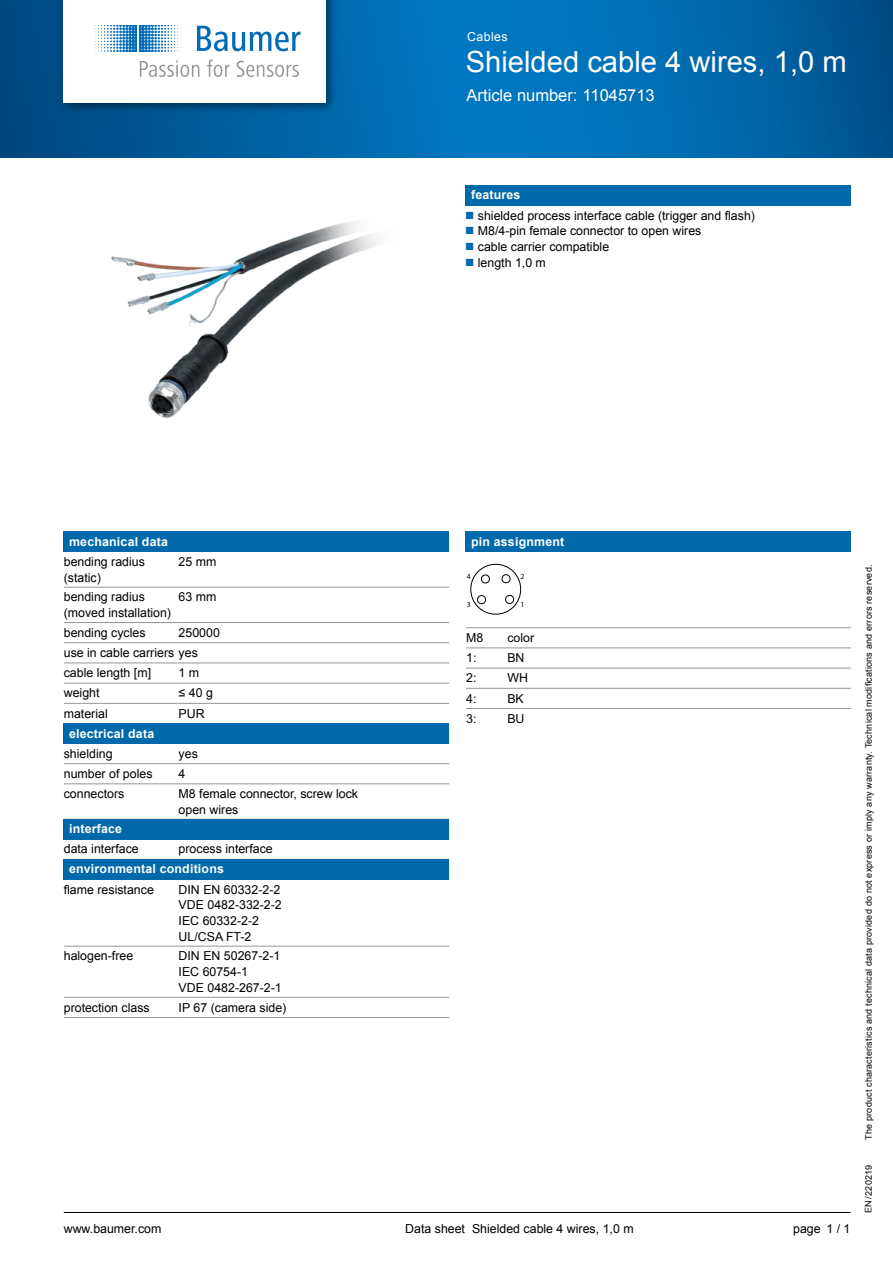
<style>
.page{position:relative;width:893px;height:1263px;background:#fff}
.page>*{position:absolute;margin:0;border:0;box-sizing:border-box;transform-origin:0 0}
.t1{font:29.1px "Arial";color:#fff}
.t2{font:16.5px "Arial";color:#fff}
.t3{font:12.3px/15.8px "Arial";color:#000}
.t4{font:700 12.3px "Arial";letter-spacing:.015em;color:#fff}
.t5{font:12.3px "Arial";letter-spacing:.03em;color:#fff}
.t6{font:9px "Arial";letter-spacing:.02em;color:#000}
.t7{font:700 7.8px "Arial";color:#000}
</style>
<div class="page">
<hr style="left:64px;top:1212px;width:786px;height:1px;background:#000">
<svg style="left:0;top:0;width:893px;height:157px;background:#0066a9"></svg>
<div style="left:58px;top:0;width:280px;height:115px;background:#000;opacity:.5"></div>
<div style="left:64px;top:0;width:262px;height:102px;background:#fff"></div>
<svg style="left:30px;top:25px;width:271px;height:52px"></svg>
<img style="left:111px;top:221px;width:267px;height:197px">
<div style="left:64px;top:531px;width:385px;height:21px;background:#0069aa"></div>
<hr style="left:64px;top:587px;width:115px;height:1px;background:#939598">
<hr style="left:179px;top:587px;width:270px;height:1px;background:#939598">
<hr style="left:64px;top:622px;width:115px;height:1px;background:#939598">
<hr style="left:179px;top:622px;width:270px;height:1px;background:#939598">
<hr style="left:64px;top:642px;width:115px;height:1px;background:#939598">
<hr style="left:179px;top:642px;width:270px;height:1px;background:#939598">
<hr style="left:64px;top:663px;width:115px;height:1px;background:#939598">
<hr style="left:179px;top:663px;width:270px;height:1px;background:#939598">
<hr style="left:64px;top:683px;width:115px;height:1px;background:#939598">
<hr style="left:179px;top:683px;width:270px;height:1px;background:#939598">
<hr style="left:64px;top:703px;width:115px;height:1px;background:#939598">
<hr style="left:179px;top:703px;width:270px;height:1px;background:#939598">
<div style="left:64px;top:723px;width:385px;height:20px;background:#0069aa"></div>
<hr style="left:64px;top:763px;width:115px;height:1px;background:#939598">
<hr style="left:179px;top:763px;width:270px;height:1px;background:#939598">
<hr style="left:64px;top:783px;width:115px;height:1px;background:#939598">
<hr style="left:179px;top:783px;width:270px;height:1px;background:#939598">
<div style="left:64px;top:819px;width:385px;height:20px;background:#0069aa"></div>
<div style="left:64px;top:859px;width:385px;height:20px;background:#0069aa"></div>
<hr style="left:64px;top:946px;width:115px;height:1px;background:#939598">
<hr style="left:179px;top:946px;width:270px;height:1px;background:#939598">
<hr style="left:64px;top:997px;width:115px;height:1px;background:#939598">
<hr style="left:179px;top:997px;width:270px;height:1px;background:#939598">
<hr style="left:64px;top:1017px;width:115px;height:1px;background:#939598">
<hr style="left:179px;top:1017px;width:270px;height:1px;background:#939598">
<div style="left:465px;top:185px;width:385px;height:20px;background:#0069aa"></div>
<div style="left:465px;top:531px;width:385px;height:21px;background:#0069aa"></div>
<hr style="left:466px;top:648px;width:41px;height:1px;background:#939598">
<hr style="left:507px;top:648px;width:147px;height:1px;background:#939598">
<hr style="left:654px;top:648px;width:31px;height:1px;background:#939598">
<hr style="left:685px;top:648px;width:165px;height:1px;background:#939598">
<hr style="left:466px;top:668px;width:41px;height:1px;background:#939598">
<hr style="left:507px;top:668px;width:147px;height:1px;background:#939598">
<hr style="left:654px;top:668px;width:31px;height:1px;background:#939598">
<hr style="left:685px;top:668px;width:165px;height:1px;background:#939598">
<hr style="left:466px;top:688px;width:41px;height:1px;background:#939598">
<hr style="left:507px;top:688px;width:147px;height:1px;background:#939598">
<hr style="left:654px;top:688px;width:31px;height:1px;background:#939598">
<hr style="left:685px;top:688px;width:165px;height:1px;background:#939598">
<hr style="left:466px;top:708px;width:41px;height:1px;background:#939598">
<hr style="left:507px;top:708px;width:147px;height:1px;background:#939598">
<hr style="left:654px;top:708px;width:31px;height:1px;background:#939598">
<hr style="left:685px;top:708px;width:165px;height:1px;background:#939598">
<hr style="left:466px;top:627px;width:41px;height:1px;background:#939598">
<hr style="left:507px;top:627px;width:147px;height:1px;background:#939598">
<hr style="left:654px;top:627px;width:31px;height:1px;background:#939598">
<hr style="left:685px;top:627px;width:165px;height:1px;background:#939598">
<svg style="left:470px;top:563px;width:52px;height:52px"></svg>
<p class="t5" style="left:467px;top:29px;width:42px">Cables</p>
<h1 class="t1" style="left:466px;top:42px;width:382px">Shielded cable 4 wires, 1,0 m</h1>
<h2 class="t2" style="left:467px;top:85px;width:190px">Article number: 11045713</h2>
<p class="t4" style="left:471px;top:187px;width:51px">features</p>
<p class="t3" style="left:478px;top:207px;width:279px">shielded process interface cable (trigger and flash)<br>M8/4-pin female connector to open wires<br>cable carrier compatible<br>length 1,0 m</p>
<p class="t4" style="left:69px;top:533px;width:100px">mechanical data</p>
<p class="t3" style="left:64px;top:554px;width:83px">bending radius (static)</p>
<p class="t3" style="left:179px;top:554px;width:39px">25 mm</p>
<p class="t3" style="left:64px;top:589px;width:109px">bending radius (moved installation)</p>
<p class="t3" style="left:179px;top:589px;width:39px">63 mm</p>
<p class="t3" style="left:64px;top:625px;width:83px">bending cycles</p>
<p class="t3" style="left:64px;top:622px;width:158px;line-height:20.2px;text-indent:115px">250000 use in cable carriers yes cable length [m]</p>
<p class="t3" style="left:179px;top:665px;width:22px">1 m</p>
<p class="t3" style="left:64px;top:685px;width:37px">weight</p>
<p class="t3" style="left:179px;top:685px;width:36px">≤ 40 g</p>
<p class="t3" style="left:64px;top:706px;width:46px">material</p>
<p class="t3" style="left:179px;top:706px;width:28px">PUR</p>
<p class="t4" style="left:69px;top:725px;width:87px">electrical data</p>
<p class="t3" style="left:64px;top:746px;width:50px">shielding</p>
<p class="t3" style="left:179px;top:746px;width:21px">yes</p>
<p class="t3" style="left:64px;top:766px;width:90px">number of poles</p>
<p class="t3" style="left:179px;top:766px;width:8px">4</p>
<p class="t3" style="left:64px;top:786px;width:62px">connectors</p>
<p class="t3" style="left:179px;top:786px;width:181px">M8 female connector, screw lock open wires</p>
<p class="t4" style="left:69px;top:821px;width:55px">interface</p>
<p class="t3" style="left:64px;top:841px;width:76px">data interface</p>
<p class="t3" style="left:179px;top:841px;width:96px">process interface</p>
<p class="t4" style="left:69px;top:861px;width:156px">environmental conditions</p>
<p class="t3" style="left:64px;top:881px;width:92px">flame resistance</p>
<p class="t3" style="left:179px;top:881px;width:105px">DIN EN 60332-2-2<br>VDE 0482-332-2-2<br>IEC 60332-2-2<br>UL/CSA FT-2</p>
<p class="t3" style="left:64px;top:948px;width:71px">halogen-free</p>
<p class="t3" style="left:179px;top:948px;width:105px">DIN EN 50267-2-1<br>IEC 60754-1<br>VDE 0482-267-2-1</p>
<p class="t3" style="left:64px;top:999px;width:87px">protection class</p>
<p class="t3" style="left:179px;top:999px;width:109px">IP 67 (camera side)</p>
<p class="t4" style="left:471px;top:533px;width:95px">pin assignment</p>
<p class="t7" style="left:467px;top:571px;width:5px">4</p>
<p class="t7" style="left:521px;top:571px;width:5px">2</p>
<p class="t7" style="left:467px;top:599px;width:5px">3</p>
<p class="t7" style="left:521px;top:599px;width:5px">1</p>
<p class="t3" style="left:466px;top:630px;width:19px">M8</p>
<p class="t3" style="left:507px;top:630px;width:28px">color</p>
<p class="t3" style="left:466px;top:650px;width:12px">1:</p>
<p class="t3" style="left:507px;top:650px;width:19px">BN</p>
<p class="t3" style="left:466px;top:670px;width:12px">2:</p>
<p class="t3" style="left:507px;top:670px;width:22px">WH</p>
<p class="t3" style="left:466px;top:690px;width:12px">4:</p>
<p class="t3" style="left:507px;top:690px;width:18px">BK</p>
<p class="t3" style="left:466px;top:711px;width:12px">3:</p>
<p class="t3" style="left:507px;top:711px;width:19px">BU</p>
<p class="t3" style="left:64px;top:1221px;width:99px">www.baumer.com</p>
<p class="t3" style="left:826px;top:1221px;width:26px">1 / 1</p>
<p class="t3" style="left:472px;top:1221px;width:163px">Shielded cable 4 wires, 1,0 m</p>
<p class="t3" style="left:405px;top:1221px;width:61px">Data sheet</p>
<p class="t3" style="left:793px;top:1221px;width:29px">page</p>
<p class="t6" style="left:863px;top:1140px;width:576px;rotate:-90deg">The product characteristics and technical data provided do not express or imply any warranty. Technical modifications and errors reserved.</p>
<p class="t6" style="left:863px;top:1213px;width:49px;rotate:-90deg">EN/220219</p>
</div>
